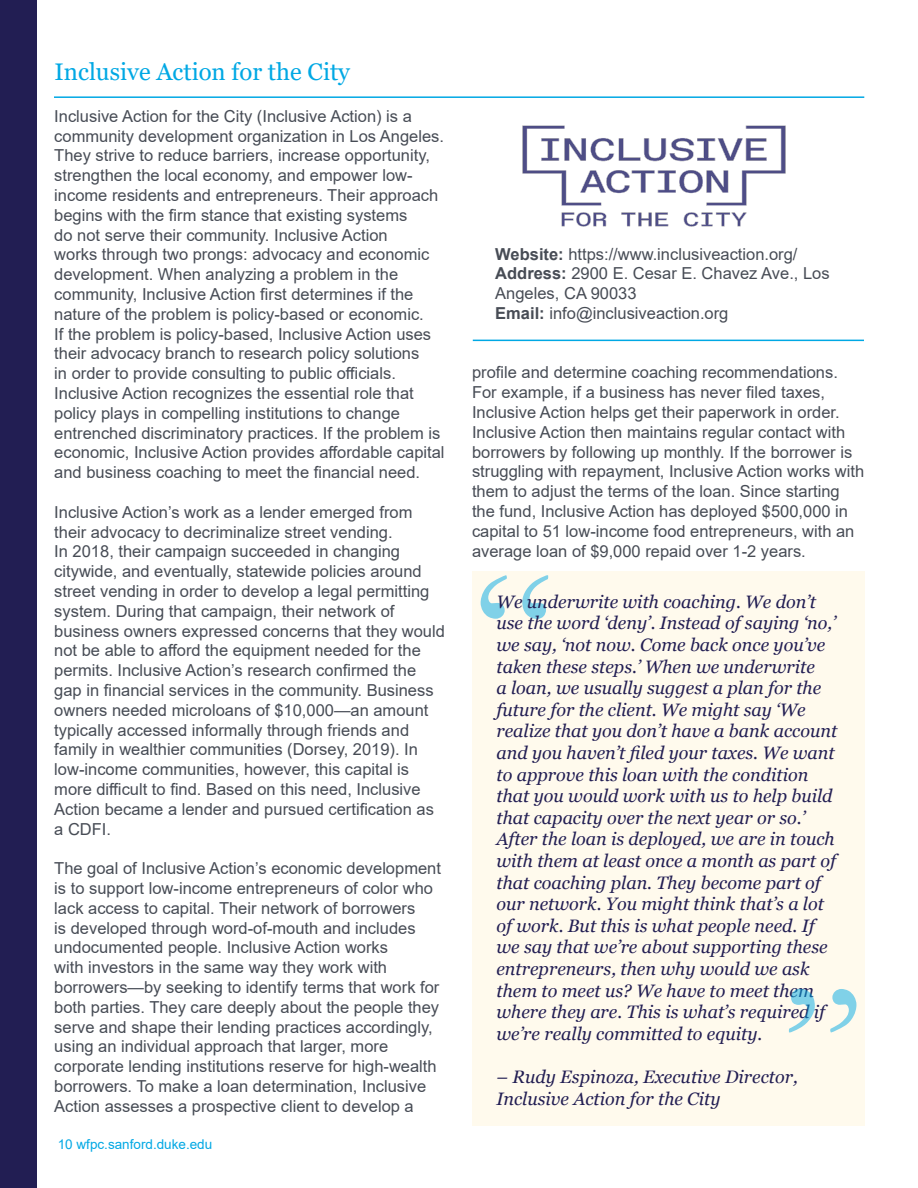
<style>
.page{position:relative;width:918px;height:1188px;background:#fff}
.page>*{position:absolute;margin:0;border:0;box-sizing:border-box;transform-origin:0 0}
.t1{font:180px "Garamond";color:#00a8e4}
.t2{font:24px "Georgia";color:#00a8e4}
.t3{font:italic 18px/21.6px "Georgia";color:#221e53}
.t4{font:16.5px/19.8px "Arial";color:#474c55}
.t5{font:13.5px "Arial";color:#00a8e4}
.s1{font-weight:700}
</style>
<div class="page">
<div style="left:472px;top:572px;width:392px;height:554px;background:#fffaed"></div>
<img style="left:522px;top:125px;width:264px;height:102px">
<hr style="left:54px;top:96px;width:810px;height:2px;background:#00a8e4">
<div style="left:0;top:0;width:36px;height:1188px;background:#221e53"></div>
<hr style="left:473px;top:340px;width:391px;height:1px;background:#00a8e4">
<h2 class="t2" style="left:55px;top:57px;width:297px">Inclusive Action for the City</h2>
<p class="t4" style="left:54px;top:106px;width:392px">Inclusive Action for the City (Inclusive Action) is a community development organization in Los Angeles.<br>They strive to reduce barriers, increase opportunity, strengthen the local economy, and empower low&shy;income residents and entrepreneurs. Their approach begins with the firm stance that existing systems<br>do not serve their community. Inclusive Action<br>works through two prongs: advocacy and economic development. When analyzing a problem in the community, Inclusive Action first determines if the nature of the problem is policy-based or economic.<br>If the problem is policy-based, Inclusive Action uses their advocacy branch to research policy solutions<br>in order to provide consulting to public officials.<br>Inclusive Action recognizes the essential role that policy plays in compelling institutions to change entrenched discriminatory practices. If the problem is economic, Inclusive Action provides affordable capital and business coaching to meet the financial need.</p>
<p class="t4" style="left:54px;top:502px;width:392px">Inclusive Action’s work as a lender emerged from their advocacy to decriminalize street vending.<br>In 2018, their campaign succeeded in changing citywide, and eventually, statewide policies around street vending in order to develop a legal permitting system. During that campaign, their network of business owners expressed concerns that they would not be able to afford the equipment needed for the permits. Inclusive Action’s research confirmed the gap in financial services in the community. Business owners needed microloans of $10,000—an amount typically accessed informally through friends and family in wealthier communities (Dorsey, 2019). In low-income communities, however, this capital is more difficult to find. Based on this need, Inclusive Action became a lender and pursued certification as a CDFI.</p>
<p class="t4" style="left:54px;top:858px;width:388px">The goal of Inclusive Action’s economic development is to support low-income entrepreneurs of color who lack access to capital. Their network of borrowers<br>is developed through word-of-mouth and includes undocumented people. Inclusive Action works<br>with investors in the same way they work with borrowers—by seeking to identify terms that work for both parties. They care deeply about the people they serve and shape their lending practices accordingly, using an individual approach that larger, more corporate lending institutions reserve for high-wealth borrowers. To make a loan determination, Inclusive Action assesses a prospective client to develop a</p>
<p class="t5" style="left:58px;top:1135px;width:156px">10 wfpc.sanford.duke.edu</p>
<p class="t4" style="left:495px;top:244px;width:336px"><span class="s1">Website:</span> https://www.inclusiveaction.org/ <span class="s1">Address:</span> 2900 E. Cesar E. Chavez Ave., Los Angeles, CA 90033<br><span class="s1">Email:</span> info@inclusiveaction.org</p>
<p class="t4" style="left:472px;top:363px;width:394px">profile and determine coaching recommendations.<br>For example, if a business has never filed taxes, Inclusive Action helps get their paperwork in order.<br>Inclusive Action then maintains regular contact with borrowers by following up monthly. If the borrower is struggling with repayment, Inclusive Action works with them to adjust the terms of the loan. Since starting the fund, Inclusive Action has deployed $500,000 in capital to 51 low-income food entrepreneurs, with an average loan of $9,000 repaid over 1-2 years.</p>
<h1 class="t1" style="left:473px;top:512px;width:82px">“</h1>
<p class="t3" style="left:496px;top:591px;width:342px">We underwrite with coaching. We don’t use the word ‘deny’. Instead of saying ‘no,’ we say, ‘not now. Come back once you’ve taken these steps.’ When we underwrite<br>a loan, we usually suggest a plan for the future for the client. We might say ‘We realize that you don’t have a bank account and you haven’t filed your taxes. We want to approve this loan with the condition that you would work with us to help build that capacity over the next year or so.’ After the loan is deployed, we are in touch with them at least once a month as part of that coaching plan. They become part of our network. You might think that’s a lot of work. But this is what people need. If we say that we’re about supporting these entrepreneurs, then why would we ask them to meet us? We have to meet them where they are. This is what’s required if we’re really committed to equity.</p>
<p class="t3" style="left:496px;top:1066px;width:303px">– Rudy Espinoza, Executive Director,<br>Inclusive Action for the City</p>
<h1 class="t1" style="left:864px;top:1096px;width:82px;rotate:-180deg">“</h1>
</div>
